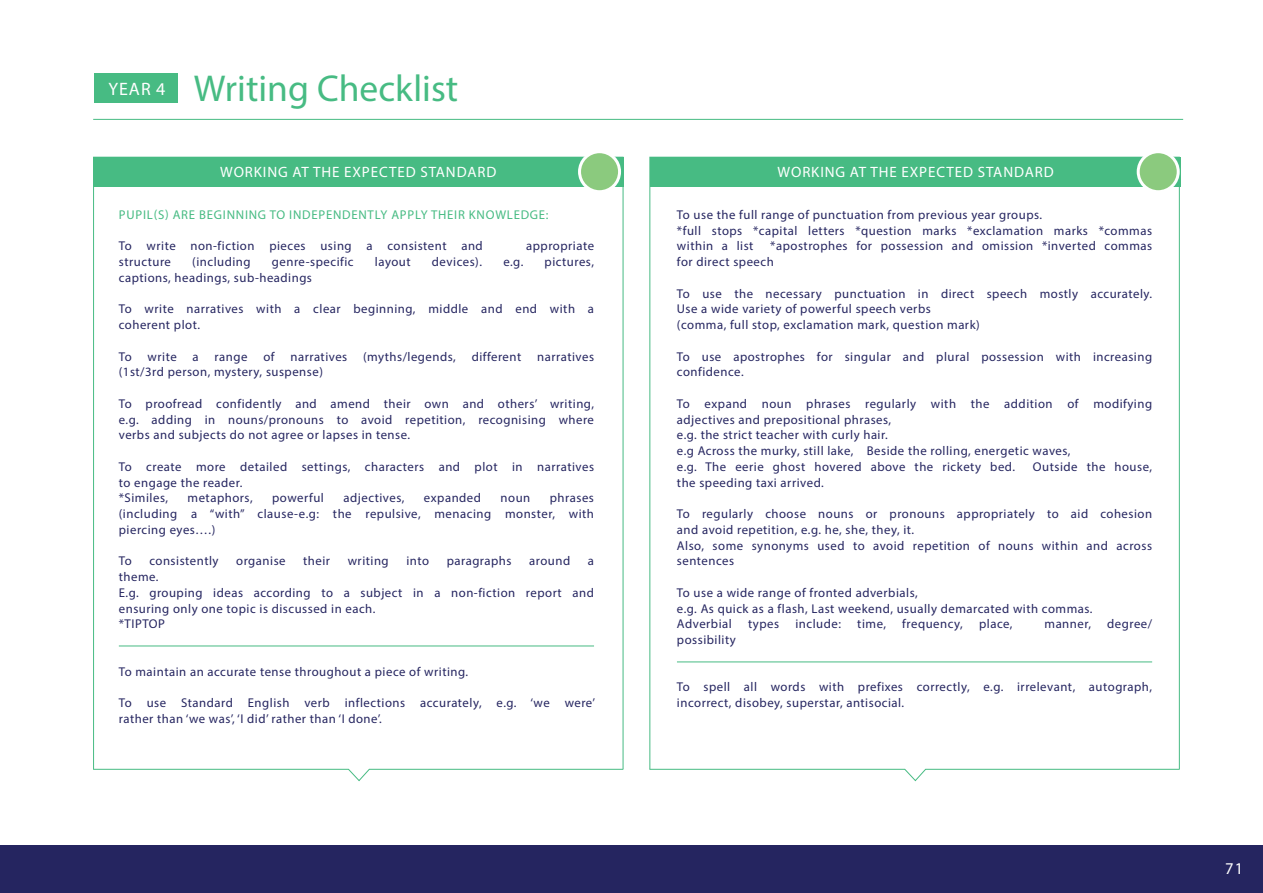
<style>
.page{position:relative;width:1263px;height:893px;background:#fff}
.page>*{position:absolute;margin:0;border:0;box-sizing:border-box;transform-origin:0 0}
.t1{font:37.5px "Myriad Pro";color:#47bb83}
.t2{font:18px "Myriad Pro";color:#fff}
.t3{font:16.5px "Myriad Pro";color:#fff}
.t4{font:15px "Myriad Pro";letter-spacing:.06em;color:#fff}
.t5{font:12.75px/15.8px "Myriad Pro";letter-spacing:.04em;color:#252560}
.t6{font:12.75px "Myriad Pro";letter-spacing:.06em;color:#47bb83}
</style>
<div class="page">
<div style="left:0;top:845px;width:1263px;height:48px;background:#252560"></div>
<hr style="left:93px;top:119px;width:1090px;height:1px;background:#47bb83">
<div style="left:95px;top:73px;width:83px;height:30px;background:#47bb83"></div>
<div style="left:93px;top:157px;width:530px;height:30px;background:#47bb83"></div>
<div style="left:650px;top:157px;width:531px;height:30px;background:#47bb83"></div>
<hr style="left:119px;top:646px;width:475px;height:1px;background:#47bb83">
<hr style="left:677px;top:661px;width:475px;height:1px;background:#47bb83">
<svg style="left:93px;top:768px;width:531px;height:14px"></svg>
<svg style="left:649px;top:768px;width:531px;height:14px"></svg>
<div style="left:579px;top:152px;width:40px;height:40px;background:#8bca7e;border-radius:50%"></div>
<div style="left:578px;top:150px;width:43px;height:43px;border:3px solid #fff;border-radius:50%"></div>
<div style="left:1138px;top:152px;width:40px;height:40px;background:#8bca7e;border-radius:50%"></div>
<div style="left:1137px;top:150px;width:43px;height:43px;border:3px solid #fff;border-radius:50%"></div>
<p class="t2" style="left:108px;top:78px;width:59px">YEAR 4</p>
<p class="t1" style="left:194px;top:65px;width:266px">Writing Checklist</p>
<p class="t4" style="left:220px;top:163px;width:278px">WORKING AT THE EXPECTED STANDARD</p>
<p class="t4" style="left:777px;top:163px;width:278px">WORKING AT THE EXPECTED STANDARD</p>
<p class="t6" style="left:119px;top:207px;width:431px">PUPIL(S) ARE BEGINNING TO INDEPENDENTLY APPLY THEIR KNOWLEDGE:</p>
<p class="t5" style="left:119px;top:238px;width:365px">To write non-fiction pieces using a consistent and</p>
<p class="t5" style="left:526px;top:238px;width:69px">appropriate</p>
<p class="t5" style="left:119px;top:254px;width:54px">structure</p>
<p class="t5" style="left:192px;top:254px;width:60px">(including</p>
<p class="t5" style="left:272px;top:254px;width:83px">genre-specific</p>
<p class="t5" style="left:375px;top:254px;width:37px">layout</p>
<p class="t5" style="left:432px;top:254px;width:52px">devices).</p>
<p class="t5" style="left:503px;top:254px;width:21px">e.g.</p>
<p class="t5" style="left:545px;top:254px;width:51px">pictures,</p>
<p class="t5" style="left:119px;top:269px;width:195px">captions, headings, sub-headings</p>
<p class="t5" style="left:119px;top:301px;width:477px">To write narratives with a clear beginning, middle and end with a coherent plot.</p>
<p class="t5" style="left:119px;top:348px;width:477px">To write a range of narratives (myths/legends, different narratives (1st/3rd person, mystery, suspense)</p>
<p class="t5" style="left:119px;top:395px;width:477px;text-align:justify">To proofread confidently and amend their own and others’ writing, e.g. adding in nouns/pronouns to avoid repetition, recognising where verbs and subjects do not agree or lapses in tense.</p>
<p class="t5" style="left:119px;top:458px;width:477px">To create more detailed settings, characters and plot in narratives to engage the reader.</p>
<p class="t5" style="left:119px;top:490px;width:51px">*Similes,</p>
<p class="t5" style="left:188px;top:490px;width:67px">metaphors,</p>
<p class="t5" style="left:272px;top:490px;width:53px">powerful</p>
<p class="t5" style="left:343px;top:490px;width:62px">adjectives,</p>
<p class="t5" style="left:424px;top:490px;width:59px">expanded</p>
<p class="t5" style="left:501px;top:490px;width:31px">noun</p>
<p class="t5" style="left:677px;top:206px;width:367px">To use the full range of punctuation from previous year groups.</p>
<p class="t5" style="left:677px;top:222px;width:477px">*full stops *capital letters *question marks *exclamation marks *commas within a list</p>
<p class="t5" style="left:677px;top:238px;width:477px;text-indent:93px">*apostrophes for possession and omission *inverted commas for direct speech</p>
<p class="t5" style="left:677px;top:285px;width:477px">To use the necessary punctuation in direct speech mostly accurately.<br>Use a wide variety of powerful speech verbs</p>
<p class="t5" style="left:677px;top:317px;width:304px">(comma, full stop, exclamation mark, question mark)</p>
<p class="t5" style="left:677px;top:348px;width:477px">To use apostrophes for singular and plural possession with increasing confidence.</p>
<p class="t5" style="left:677px;top:395px;width:477px">To expand noun phrases regularly with the addition of modifying adjectives and prepositional phrases,</p>
<p class="t5" style="left:677px;top:427px;width:212px">e.g. the strict teacher with curly hair.</p>
<p class="t5" style="left:677px;top:443px;width:395px">e.g Across the murky, still lake, Beside the rolling, energetic waves,</p>
<p class="t5" style="left:677px;top:458px;width:340px">e.g. The eerie ghost hovered above the rickety bed.</p>
<p class="t5" style="left:1033px;top:458px;width:121px">Outside the house,</p>
<p class="t5" style="left:677px;top:474px;width:148px">the speeding taxi arrived.</p>
<p class="t5" style="left:677px;top:506px;width:477px">To regularly choose nouns or pronouns appropriately to aid cohesion and avoid repetition, e.g. he, she, they, it.</p>
<p class="t5" style="left:677px;top:537px;width:477px">Also, some synonyms used to avoid repetition of nouns within and across sentences</p>
<p class="t5" style="left:677px;top:584px;width:242px">To use a wide range of fronted adverbials,</p>
<p class="t5" style="left:677px;top:600px;width:417px">e.g. As quick as a flash, Last weekend, usually demarcated with commas.</p>
<p class="t5" style="left:677px;top:616px;width:56px">Adverbial</p>
<p class="t5" style="left:748px;top:616px;width:33px">types</p>
<p class="t5" style="left:795px;top:616px;width:47px">include:</p>
<p class="t5" style="left:857px;top:616px;width:30px">time,</p>
<p class="t5" style="left:902px;top:616px;width:62px">frequency,</p>
<p class="t5" style="left:979px;top:616px;width:35px">place,</p>
<p class="t5" style="left:1044px;top:616px;width:48px">manner,</p>
<p class="t5" style="left:1107px;top:616px;width:46px">degree/</p>
<p class="t5" style="left:677px;top:632px;width:61px">possibility</p>
<p class="t5" style="left:677px;top:679px;width:477px">To spell all words with prefixes correctly, e.g. irrelevant, autograph, incorrect, disobey, superstar, antisocial.</p>
<p class="t5" style="left:119px;top:490px;width:477px;text-align:justify;text-indent:431px">phrases (including a “with” clause-e.g: the repulsive, menacing monster, with piercing eyes….)</p>
<p class="t5" style="left:119px;top:553px;width:14px">To</p>
<p class="t5" style="left:149px;top:553px;width:71px">consistently</p>
<p class="t5" style="left:236px;top:553px;width:51px">organise</p>
<p class="t5" style="left:303px;top:553px;width:28px">their</p>
<p class="t5" style="left:348px;top:553px;width:43px">writing</p>
<p class="t5" style="left:406px;top:553px;width:24px">into</p>
<p class="t5" style="left:447px;top:553px;width:66px">paragraphs</p>
<p class="t5" style="left:529px;top:553px;width:43px">around</p>
<p class="t5" style="left:588px;top:553px;width:8px">a</p>
<p class="t5" style="left:119px;top:569px;width:41px">theme.</p>
<p class="t5" style="left:119px;top:584px;width:477px">E.g. grouping ideas according to a subject in a non-fiction report and ensuring only one topic is discussed in each.</p>
<p class="t5" style="left:119px;top:616px;width:48px">*TIPTOP</p>
<p class="t5" style="left:119px;top:663px;width:351px">To maintain an accurate tense throughout a piece of writing.</p>
<p class="t5" style="left:119px;top:695px;width:478px">To use Standard English verb inflections accurately, e.g. ‘we were’ rather than ‘we was’, ‘I did’ rather than ‘I done’.</p>
<p class="t3" style="left:1225px;top:858px;width:20px">71</p>
</div>
